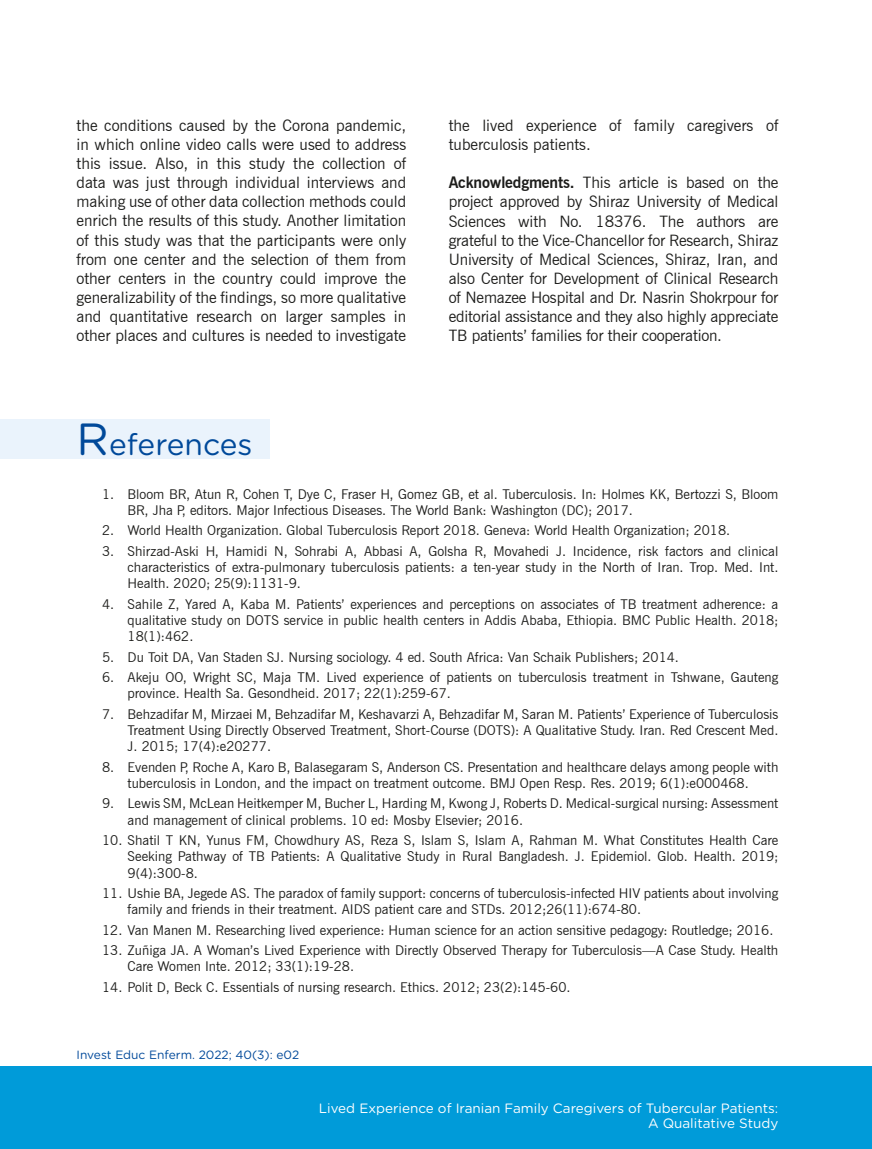
<style>
.page{position:relative;width:872px;height:1149px;background:#fff}
.page>*{position:absolute;margin:0;border:0;box-sizing:border-box;transform-origin:0 0}
.t1{font:30px "Gotham Rounded";color:#00499a}
.t2{font:15.75px/19px "News Gothic BT";color:#1d1d1b;text-align:justify}
.t3{font:13.5px/16.2px "News Gothic BT";color:#1d1d1b}
.t4{font:13.5px/15px "Gotham Rounded";color:#fff;text-align:right}
.t5{font:12px "Gotham Rounded";color:#00499a}
.s1{font-weight:700}
.s2{font-size:45px}
</style>
<div class="page">
<div style="left:0;top:1065px;width:871px;height:83px;background:#009bd9"></div>
<div style="left:0;top:420px;width:269px;height:39px;background:#eaf3fc"></div>
<p class="t2" style="left:77px;top:116px;width:331px">the conditions caused by the Corona pandemic, in which online video calls were used to address this issue. Also, in this study the collection of data was just through individual interviews and making use of other data collection methods could enrich the results of this study. Another limitation of this study was that the participants were only from one center and the selection of them from other centers in the country could improve the generalizability of the findings, so more qualitative and quantitative research on larger samples in other places and cultures is needed to investigate</p>
<p class="t2" style="left:449px;top:116px;width:331px">the lived experience of family caregivers of tuberculosis patients.</p>
<p class="t2" style="left:449px;top:173px;width:331px"><span class="s1">Acknowledgments.</span> This article is based on the project approved by Shiraz University of Medical Sciences with No. 18376. The authors are grateful to the Vice-Chancellor for Research, Shiraz University of Medical Sciences, Shiraz, Iran, and also Center for Development of Clinical Research of Nemazee Hospital and Dr. Nasrin Shokrpour for editorial assistance and they also highly appreciate TB patients’ families for their cooperation.</p>
<h1 class="t1" style="left:77px;top:423px;width:177px"><span class="s2">R</span>eferences</h1>
<p class="t3" style="left:128px;top:485px;width:652px;text-indent:-26px">1. Bloom BR, Atun R, Cohen T, Dye C, Fraser H, Gomez GB, et al. Tuberculosis. In: Holmes KK, Bertozzi S, Bloom<br>BR, Jha P, editors. Major Infectious Diseases. The World Bank: Washington (DC); 2017.</p>
<p class="t3" style="left:102px;top:522px;width:629px">2. World Health Organization. Global Tuberculosis Report 2018. Geneva: World Health Organization; 2018.</p>
<p class="t3" style="left:128px;top:542px;width:652px;text-align:justify;text-indent:-26px">3. Shirzad-Aski H, Hamidi N, Sohrabi A, Abbasi A, Golsha R, Movahedi J. Incidence, risk factors and clinical characteristics of extra-pulmonary tuberculosis patients: a ten-year study in the North of Iran. Trop. Med. Int.<br>Health. 2020; 25(9):1131-9.</p>
<p class="t3" style="left:128px;top:595px;width:652px;text-align:justify;text-indent:-26px">4. Sahile Z, Yared A, Kaba M. Patients’ experiences and perceptions on associates of TB treatment adherence: a qualitative study on DOTS service in public health centers in Addis Ababa, Ethiopia. BMC Public Health. 2018; 18(1):462.</p>
<p class="t3" style="left:102px;top:648px;width:578px">5. Du Toit DA, Van Staden SJ. Nursing sociology. 4 ed. South Africa: Van Schaik Publishers; 2014.</p>
<p class="t3" style="left:128px;top:669px;width:652px;text-indent:-26px">6. Akeju OO, Wright SC, Maja TM. Lived experience of patients on tuberculosis treatment in Tshwane, Gauteng province. Health Sa. Gesondheid. 2017; 22(1):259-67.</p>
<p class="t3" style="left:128px;top:705px;width:652px;text-align:justify;text-indent:-26px">7. Behzadifar M, Mirzaei M, Behzadifar M, Keshavarzi A, Behzadifar M, Saran M. Patients’ Experience of Tuberculosis Treatment Using Directly Observed Treatment, Short-Course (DOTS): A Qualitative Study. Iran. Red Crescent Med.<br>J. 2015; 17(4):e20277.</p>
<p class="t3" style="left:102px;top:758px;width:678px;text-align:center">8. Evenden P, Roche A, Karo B, Balasegaram S, Anderson CS. Presentation and healthcare delays among people with tuberculosis in London, and the impact on treatment outcome. BMJ Open Resp. Res. 2019; 6(1):e000468.</p>
<p class="t3" style="left:128px;top:795px;width:652px;text-indent:-26px">9. Lewis SM, McLean Heitkemper M, Bucher L, Harding M, Kwong J, Roberts D. Medical-surgical nursing: Assessment and management of clinical problems. 10 ed: Mosby Elsevier; 2016.</p>
<p class="t3" style="left:128px;top:831px;width:652px;text-align:justify;text-indent:-26px">10. Shatil T KN, Yunus FM, Chowdhury AS, Reza S, Islam S, Islam A, Rahman M. What Constitutes Health Care Seeking Pathway of TB Patients: A Qualitative Study in Rural Bangladesh. J. Epidemiol. Glob. Health. 2019; 9(4):300-8.</p>
<p class="t3" style="left:128px;top:884px;width:652px;text-indent:-26px">11. Ushie BA, Jegede AS. The paradox of family support: concerns of tuberculosis-infected HIV patients about involving family and friends in their treatment. AIDS patient care and STDs. 2012;26(11):674-80.</p>
<p class="t3" style="left:102px;top:921px;width:673px">12. Van Manen M. Researching lived experience: Human science for an action sensitive pedagogy: Routledge; 2016.</p>
<p class="t3" style="left:128px;top:941px;width:652px;text-indent:-26px">13. Zuñiga JA. A Woman’s Lived Experience with Directly Observed Therapy for Tuberculosis—A Case Study. Health<br>Care Women Inte. 2012; 33(1):19-28.</p>
<p class="t3" style="left:102px;top:978px;width:470px">14. Polit D, Beck C. Essentials of nursing research. Ethics. 2012; 23(2):145-60.</p>
<p class="t5" style="left:77px;top:1046px;width:224px">Invest Educ Enferm. 2022; 40(3): e02</p>
<p class="t4" style="left:319px;top:1099px;width:461px">Lived Experience of Iranian Family Caregivers of Tubercular Patients:<br>A Qualitative Study</p>
</div>
